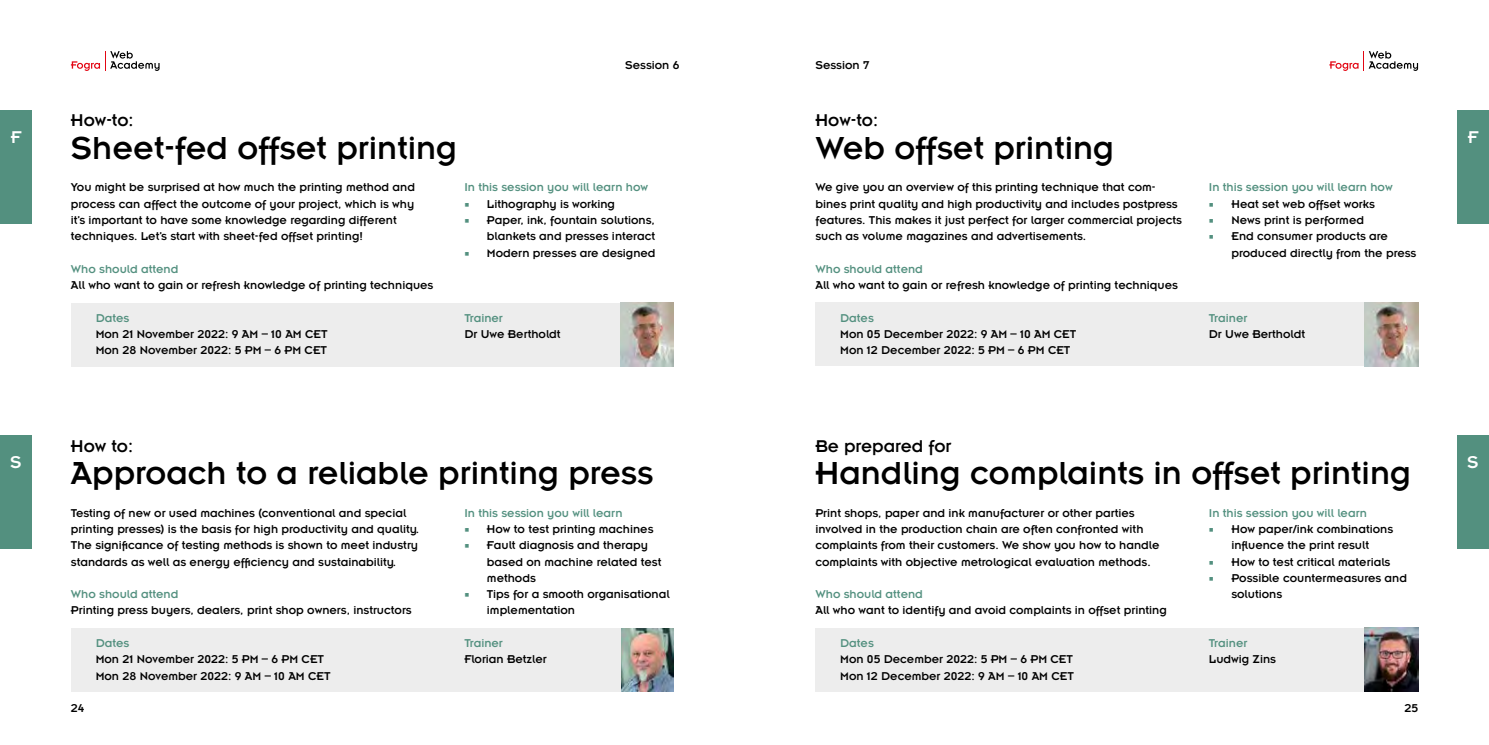
<style>
.page{position:relative;width:1489px;height:745px;background:#fff}
.page>*{position:absolute;margin:0;border:0;box-sizing:border-box;transform-origin:0 0}
.t1{font:35px "Insignia LT Std";color:#000}
.t2{font:18.75px "Insignia LT Std";color:#000}
.t3{font:18.75px "Insignia LT Std";color:#fff}
.t4{font:12.5px/16.2px "Insignia LT Std";color:#000}
.t5{font:12.5px "Insignia LT Std";color:#53907f}
.s1{font-family:"Minion Pro";color:#53907f}
</style>
<div class="page">
<div style="left:71px;top:302px;width:549px;height:64px;background:#ededed"></div>
<div style="left:815px;top:302px;width:549px;height:64px;background:#ededed"></div>
<div style="left:815px;top:627px;width:549px;height:64px;background:#ededed"></div>
<div style="left:1456px;top:110px;width:32px;height:114px;background:#53907f"></div>
<div style="left:1456px;top:435px;width:32px;height:114px;background:#53907f"></div>
<div style="left:0;top:110px;width:32px;height:114px;background:#53907f"></div>
<div style="left:0;top:435px;width:32px;height:114px;background:#53907f"></div>
<img style="left:620px;top:628px;width:53px;height:63px">
<img style="left:620px;top:302px;width:53px;height:64px">
<img style="left:1364px;top:627px;width:53px;height:64px">
<img style="left:1364px;top:302px;width:53px;height:64px">
<svg style="left:1329px;top:51px;width:88px;height:20px"></svg>
<svg style="left:71px;top:51px;width:88px;height:20px"></svg>
<div style="left:71px;top:627px;width:549px;height:64px;background:#ededed"></div>
<h2 class="t3" style="left:11px;top:127px;width:12px">F</h2>
<h2 class="t3" style="left:10px;top:452px;width:13px">S</h2>
<p class="t4" style="left:625px;top:57px;width:56px">Session 6</p>
<p class="t4" style="left:815px;top:57px;width:55px">Session 7</p>
<h2 class="t2" style="left:71px;top:111px;width:64px">How-to:</h2>
<h1 class="t1" style="left:71px;top:130px;width:387px">Sheet-fed offset printing</h1>
<p class="t4" style="left:71px;top:179px;width:345px">You might be surprised at how much the printing method and process can affect the outcome of your project, which is why it’s important to have some knowledge regarding different techniques. Let’s start with sheet-fed offset printing!</p>
<p class="t5" style="left:71px;top:262px;width:109px">Who should attend</p>
<p class="t4" style="left:71px;top:277px;width:364px">All who want to gain or refresh knowledge of printing techniques</p>
<p class="t5" style="left:96px;top:311px;width:35px">Dates</p>
<p class="t4" style="left:96px;top:325px;width:233px">Mon 21 November 2022: 9 AM – 10 AM CET<br>Mon 28 November 2022: 5 PM – 6 PM CET</p>
<p class="t5" style="left:464px;top:181px;width:185px">In this session you will learn how</p>
<p class="t4" style="left:464px;top:195px;width:152px"><span class="s1">■</span> Lithography is working</p>
<p class="t4" style="left:464px;top:212px;width:192px;text-align:right"><span class="s1">■</span> Paper, ink, fountain solutions, blankets and presses interact</p>
<p class="t4" style="left:464px;top:244px;width:193px"><span class="s1">■</span> Modern presses are designed</p>
<p class="t5" style="left:464px;top:311px;width:40px">Trainer</p>
<p class="t4" style="left:464px;top:325px;width:98px">Dr Uwe Bertholdt</p>
<h2 class="t2" style="left:815px;top:111px;width:64px">How-to:</h2>
<h1 class="t1" style="left:815px;top:130px;width:300px">Web offset printing</h1>
<p class="t4" style="left:815px;top:179px;width:368px">We give you an overview of this printing technique that com&shy;bines print quality and high productivity and includes postpress features. This makes it just perfect for larger commercial projects such as volume magazines and advertisements.</p>
<p class="t5" style="left:815px;top:262px;width:109px">Who should attend</p>
<p class="t4" style="left:815px;top:277px;width:364px">All who want to gain or refresh knowledge of printing techniques</p>
<p class="t5" style="left:840px;top:311px;width:35px">Dates</p>
<p class="t4" style="left:840px;top:325px;width:238px">Mon 05 December 2022: 9 AM – 10 AM CET<br>Mon 12 December 2022: 5 PM – 6 PM CET</p>
<p class="t5" style="left:1208px;top:181px;width:185px">In this session you will learn how</p>
<p class="t4" style="left:1208px;top:195px;width:167px"><span class="s1">■</span> Heat set web offset works</p>
<p class="t4" style="left:1208px;top:212px;width:157px"><span class="s1">■</span> News print is performed</p>
<p class="t4" style="left:1231px;top:228px;width:186px;text-indent:-22px"><span class="s1">■</span> End consumer products are produced directly from the press</p>
<p class="t5" style="left:1208px;top:311px;width:40px">Trainer</p>
<p class="t4" style="left:1208px;top:325px;width:98px">Dr Uwe Bertholdt</p>
<h2 class="t2" style="left:71px;top:436px;width:64px">How to:</h2>
<h2 class="t2" style="left:815px;top:436px;width:137px">Be prepared for</h2>
<h1 class="t1" style="left:71px;top:455px;width:584px">Approach to a reliable printing press</h1>
<p class="t4" style="left:71px;top:504px;width:350px">Testing of new or used machines (conventional and special printing presses) is the basis for high productivity and quality.<br>The significance of testing methods is shown to meet industry standards as well as energy efficiency and sustainability.</p>
<p class="t5" style="left:71px;top:587px;width:109px">Who should attend</p>
<p class="t4" style="left:71px;top:602px;width:342px">Printing press buyers, dealers, print shop owners, instructors</p>
<p class="t5" style="left:464px;top:506px;width:160px">In this session you will learn</p>
<p class="t4" style="left:464px;top:520px;width:190px"><span class="s1">■</span> How to test printing machines</p>
<p class="t4" style="left:487px;top:537px;width:176px;text-indent:-22px"><span class="s1">■</span> Fault diagnosis and therapy based on machine related test methods</p>
<p class="t4" style="left:487px;top:585px;width:184px;text-indent:-22px"><span class="s1">■</span> Tips for a smooth organisational implementation</p>
<p class="t5" style="left:96px;top:636px;width:35px">Dates</p>
<p class="t4" style="left:96px;top:650px;width:236px">Mon 21 November 2022: 5 PM – 6 PM CET<br>Mon 28 November 2022: 9 AM – 10 AM CET</p>
<p class="t5" style="left:464px;top:636px;width:40px">Trainer</p>
<p class="t4" style="left:464px;top:650px;width:84px">Florian Betzler</p>
<h1 class="t1" style="left:815px;top:455px;width:597px">Handling complaints in offset printing</h1>
<p class="t4" style="left:815px;top:504px;width:346px">Print shops, paper and ink manufacturer or other parties involved in the production chain are often confronted with complaints from their customers. We show you how to handle complaints with objective metrological evaluation methods.</p>
<p class="t5" style="left:815px;top:587px;width:109px">Who should attend</p>
<p class="t4" style="left:815px;top:602px;width:353px">All who want to identify and avoid complaints in offset printing</p>
<p class="t5" style="left:1208px;top:506px;width:160px">In this session you will learn</p>
<p class="t4" style="left:1208px;top:520px;width:186px;text-align:center"><span class="s1">■</span> How paper/ink combinations influence the print result</p>
<p class="t4" style="left:1208px;top:553px;width:183px"><span class="s1">■</span> How to test critical materials</p>
<p class="t4" style="left:1231px;top:569px;width:177px;text-indent:-22px"><span class="s1">■</span> Possible countermeasures and solutions</p>
<p class="t5" style="left:840px;top:636px;width:35px">Dates</p>
<p class="t4" style="left:840px;top:650px;width:235px">Mon 05 December 2022: 5 PM – 6 PM CET<br>Mon 12 December 2022: 9 AM – 10 AM CET</p>
<p class="t5" style="left:1208px;top:636px;width:40px">Trainer</p>
<p class="t4" style="left:1208px;top:650px;width:69px">Ludwig Zins</p>
<p class="t4" style="left:71px;top:699px;width:15px">24</p>
<p class="t4" style="left:1404px;top:699px;width:15px">25</p>
<h2 class="t3" style="left:1467px;top:127px;width:12px">F</h2>
<h2 class="t3" style="left:1467px;top:452px;width:13px">S</h2>
</div>
